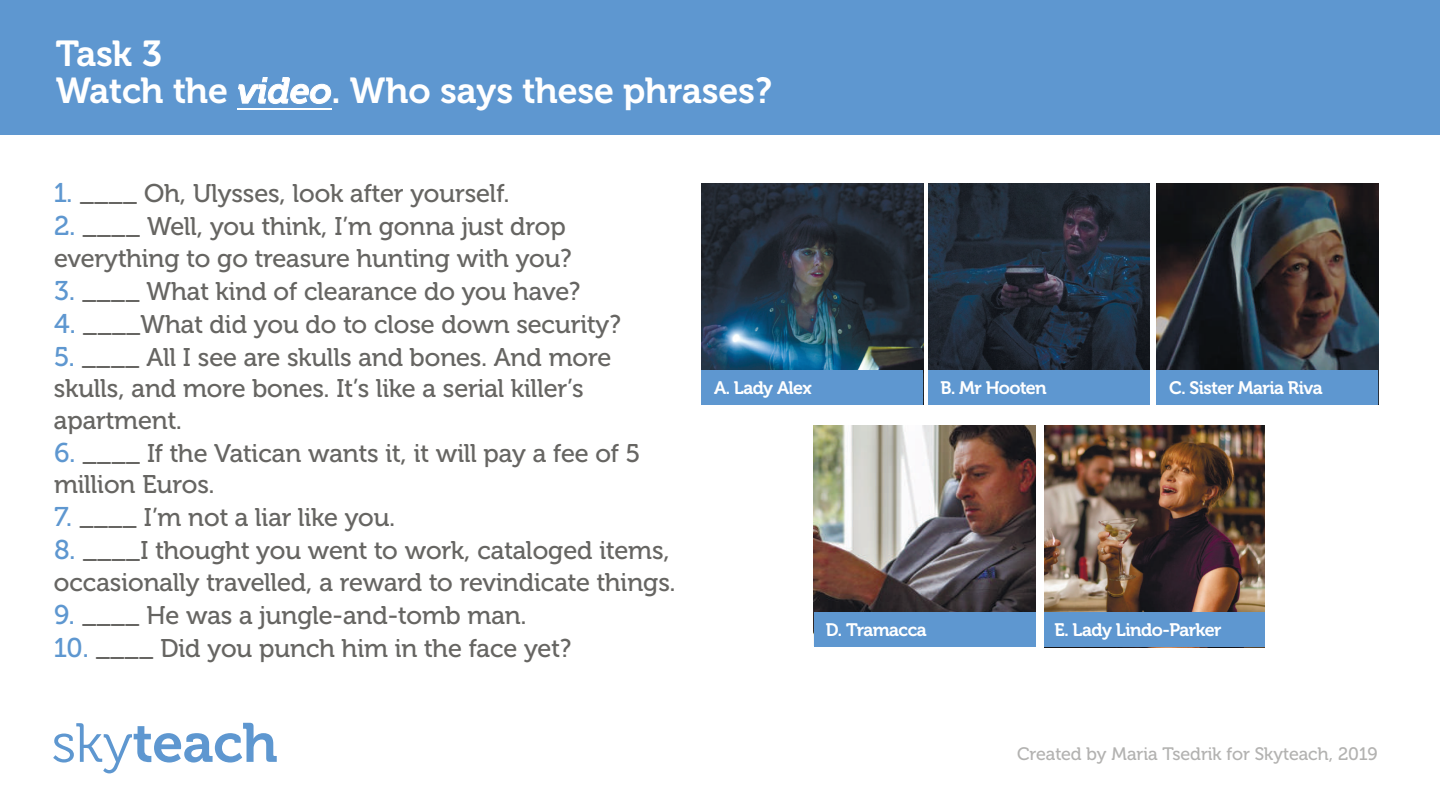
<style>
.page{position:relative;width:1440px;height:810px;background:#fff}
.page>*{position:absolute;margin:0;border:0;box-sizing:border-box;transform-origin:0 0}
.t1{font:36px/37.5px "Museo Cyrl 700";color:#fff}
.t2{font:25.5px/31.5px "Museo Cyrl 500";color:#666562}
.t3{font:18px "Museo Cyrl 700";letter-spacing:-.025em;color:#fff}
.t4{font:18px "Museo Cyrl 500";color:#666562}
.s1{font-style:italic}
.s2{font-size:27px;color:#5e97d0}
</style>
<div class="page">
<div style="left:0;top:0;width:1440px;height:135px;background:#5e97d0"></div>
<svg style="left:53px;top:723px;width:224px;height:50px"></svg>
<img style="left:701px;top:184px;width:222px;height:186px">
<img style="left:928px;top:183px;width:222px;height:187px">
<img style="left:814px;top:425px;width:222px;height:188px">
<img style="left:1044px;top:425px;width:221px;height:222px">
<img style="left:1156px;top:183px;width:222px;height:187px">
<div style="left:701px;top:370px;width:222px;height:35px;background:#5e97d0"></div>
<div style="left:928px;top:370px;width:222px;height:35px;background:#5e97d0"></div>
<div style="left:814px;top:613px;width:222px;height:34px;background:#5e97d0"></div>
<div style="left:1044px;top:613px;width:220px;height:34px;background:#5e97d0"></div>
<div style="left:1156px;top:370px;width:222px;height:35px;background:#5e97d0"></div>
<hr style="left:237px;top:109px;width:95px;height:1px;background:#fff">
<h1 class="t1" style="left:56px;top:35px;width:718px">Task 3<br>Watch the <span class="s1">video</span>. Who says these phrases?</h1>
<p class="t2" style="left:54px;top:178px;width:457px"><span class="s2">1.</span> ____ Oh, Ulysses, look after yourself.</p>
<p class="t2" style="left:54px;top:211px;width:519px"><span class="s2">2.</span> ____ Well, you think, I’m gonna just drop everything to go treasure hunting with you?</p>
<p class="t2" style="left:54px;top:275px;width:528px"><span class="s2">3.</span> ____ What kind of clearance do you have?</p>
<p class="t2" style="left:54px;top:308px;width:569px"><span class="s2">4.</span> ____What did you do to close down security?</p>
<p class="t2" style="left:54px;top:341px;width:559px"><span class="s2">5.</span> ____ All I see are skulls and bones. And more skulls, and more bones. It’s like a serial killer’s apartment.</p>
<p class="t2" style="left:54px;top:437px;width:587px"><span class="s2">6.</span> ____ If the Vatican wants it, it will pay a fee of 5 million Euros.</p>
<p class="t2" style="left:54px;top:502px;width:343px"><span class="s2">7.</span> ____ I’m not a liar like you.</p>
<p class="t2" style="left:54px;top:535px;width:623px"><span class="s2">8.</span> ____I thought you went to work, cataloged items, occasionally travelled, a reward to revindicate things.</p>
<p class="t2" style="left:54px;top:599px;width:474px"><span class="s2">9.</span> ____ He was a jungle-and-tomb man.</p>
<p class="t2" style="left:54px;top:632px;width:519px"><span class="s2">10.</span> ____ Did you punch him in the face yet?</p>
<p class="t3" style="left:714px;top:378px;width:100px">A. Lady Alex</p>
<p class="t3" style="left:940px;top:378px;width:108px">B. Mr Hooten</p>
<p class="t3" style="left:1169px;top:378px;width:155px">C. Sister Maria Riva</p>
<p class="t3" style="left:826px;top:620px;width:102px">D. Tramacca</p>
<p class="t3" style="left:1054px;top:620px;width:168px">E. Lady Lindo-Parker</p>
<p class="t4" style="left:1017px;top:744px;width:362px">Created by Maria Tsedrik for Skyteach, 2019</p>
</div>
